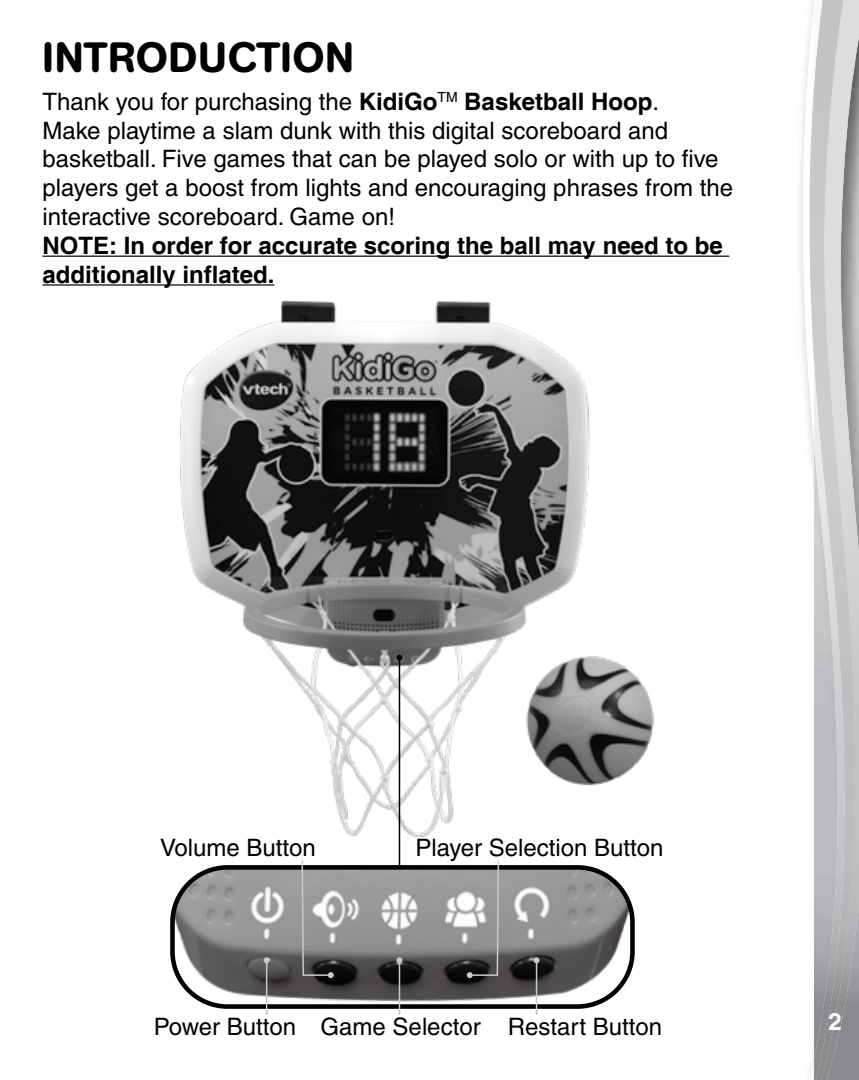
<style>
.page{position:relative;width:859px;height:1080px;background:#fff}
.page>*{position:absolute;margin:0;border:0;box-sizing:border-box;transform-origin:0 0}
.t1{font:500 42px "AG Book Rounded";letter-spacing:.02em;color:#000}
.t2{font:500 24px/28.8px "Helvetica";color:#000}
.t3{font:700 24px/28.8px "Helvetica";color:#000}
.t4{font:700 24px "Helvetica";color:#fff}
.s1{font-weight:700}
</style>
<div class="page">
<svg style="left:802px;top:0;width:12px;height:1080px"></svg>
<img style="left:847px;top:906px;width:12px;height:174px">
<svg style="left:847px;top:0;width:12px;height:906px;background:#b6b7b8"></svg>
<img style="left:814px;top:0;width:33px;height:1080px">
<img style="left:128px;top:255px;width:602px;height:599px">
<hr style="left:42px;top:256px;width:687px;height:1px;background:#000">
<hr style="left:42px;top:284px;width:232px;height:2px;background:#000">
<hr style="left:399px;top:658px;width:1px;height:224px;background:#000">
<svg style="left:396px;top:655px;width:6px;height:6px"></svg>
<img style="left:176px;top:871px;width:453px;height:132px">
<div style="left:170px;top:865px;width:465px;height:144px;border:5px solid #000;border-radius:55px"></div>
<hr style="left:266px;top:960px;width:1px;height:55px;background:#c9caca">
<svg style="left:264px;top:957px;width:6px;height:6px"></svg>
<svg style="left:301px;top:860px;width:33px;height:118px;background:#929292"></svg>
<svg style="left:467px;top:860px;width:33px;height:118px;background:#909090"></svg>
<hr style="left:399px;top:960px;width:1px;height:55px;background:#c9caca">
<svg style="left:396px;top:957px;width:6px;height:6px"></svg>
<hr style="left:536px;top:960px;width:1px;height:55px;background:#c9caca">
<svg style="left:533px;top:957px;width:6px;height:6px"></svg>
<h1 class="t1" style="left:42px;top:33px;width:313px">INTRODUCTION</h1>
<p class="t2" style="left:42px;top:87px;width:692px">Thank you for purchasing the <span class="s1">KidiGo</span><sup>TM</sup> <span class="s1">Basketball Hoop</span>.<br>Make playtime a slam dunk with this digital scoreboard and basketball. Five games that can be played solo or with up to five players get a boost from lights and encouraging phrases from the interactive scoreboard. Game on!</p>
<p class="t3" style="left:42px;top:232px;width:682px">NOTE: In order for accurate scoring the ball may need to be additionally inflated.</p>
<p class="t2" style="left:160px;top:833px;width:157px">Volume Button</p>
<p class="t2" style="left:415px;top:833px;width:250px">Player Selection Button</p>
<p class="t2" style="left:154px;top:1012px;width:144px">Power Button</p>
<p class="t2" style="left:321px;top:1012px;width:162px">Game Selector</p>
<p class="t2" style="left:508px;top:1012px;width:156px">Restart Button</p>
<p class="t4" style="left:828px;top:1007px;width:15px">2</p>
</div>
